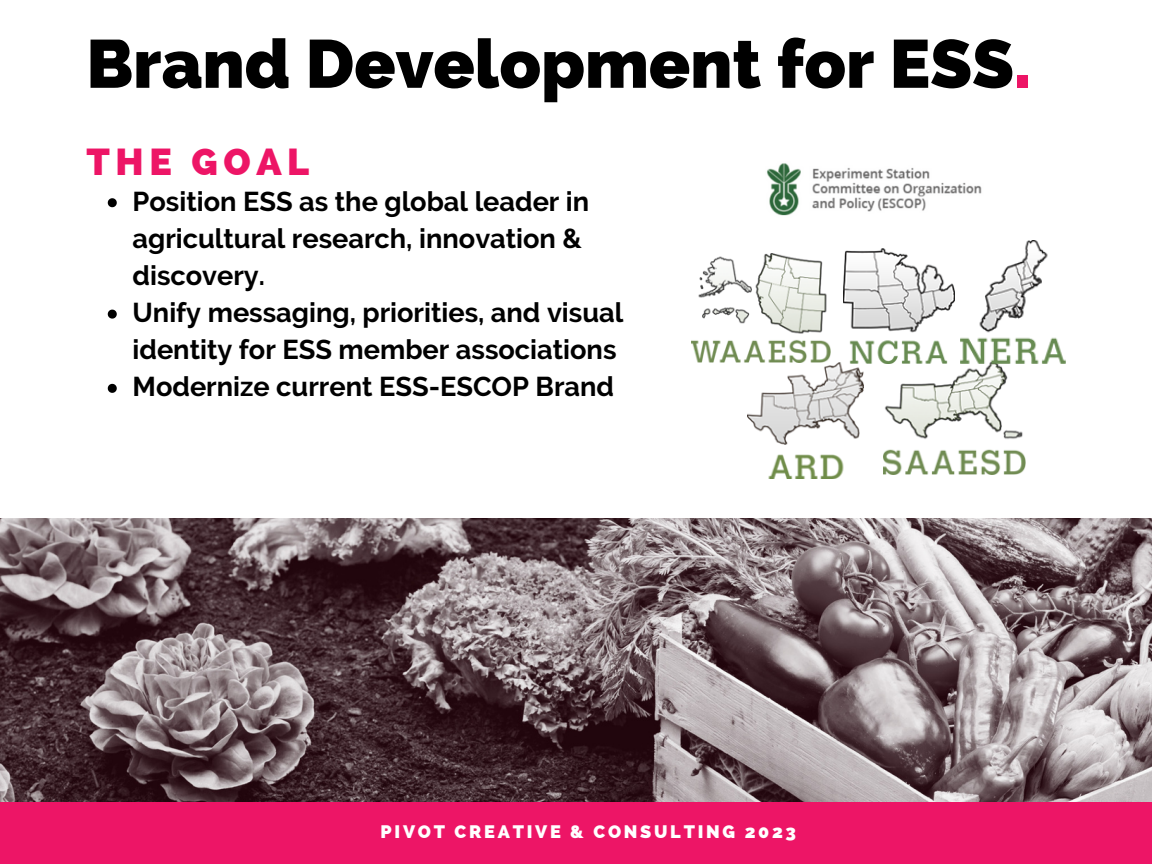
<style>
.page{position:relative;width:1152px;height:864px;background:#fff}
.page>*{position:absolute;margin:0;border:0;box-sizing:border-box;transform-origin:0 0}
.t1{font:800 67.95px "Raleway";color:#000}
.t2{font:800 37.65px "Raleway";letter-spacing:.15em;color:#ed1566}
.t3{font:700 27.15px/37.2px "Raleway";color:#000}
.t4{font:800 18.15px "Raleway";letter-spacing:.15em;color:#fff}
.s1{color:#ed1566}
</style>
<div class="page">
<img style="left:883px;top:363px;width:143px;height:111px">
<img style="left:961px;top:241px;width:105px;height:122px">
<img style="left:843px;top:248px;width:111px;height:115px">
<img style="left:692px;top:254px;width:139px;height:109px">
<img style="left:747px;top:363px;width:117px;height:115px">
<svg style="left:108px;top:198px;width:9px;height:9px"></svg>
<svg style="left:108px;top:310px;width:9px;height:9px"></svg>
<svg style="left:108px;top:384px;width:9px;height:9px"></svg>
<div style="left:0;top:801px;width:1152px;height:63px;background:#ed1566"></div>
<img style="left:1px;top:519px;width:1151px;height:282px">
<img style="left:767px;top:163px;width:215px;height:53px">
<h1 class="t1" style="left:86px;top:24px;width:946px">Brand Development for ESS<span class="s1">.</span></h1>
<h2 class="t2" style="left:86px;top:140px;width:225px">THE GOAL</h2>
<p class="t3" style="left:133px;top:182px;width:492px">Position ESS as the global leader in agricultural research, innovation &amp; discovery.<br>Unify messaging, priorities, and visual identity for ESS member associations Modernize current ESS-ESCOP Brand</p>
<p class="t4" style="left:381px;top:821px;width:417px">PIVOT CREATIVE &amp; CONSULTING 2023</p>
</div>
